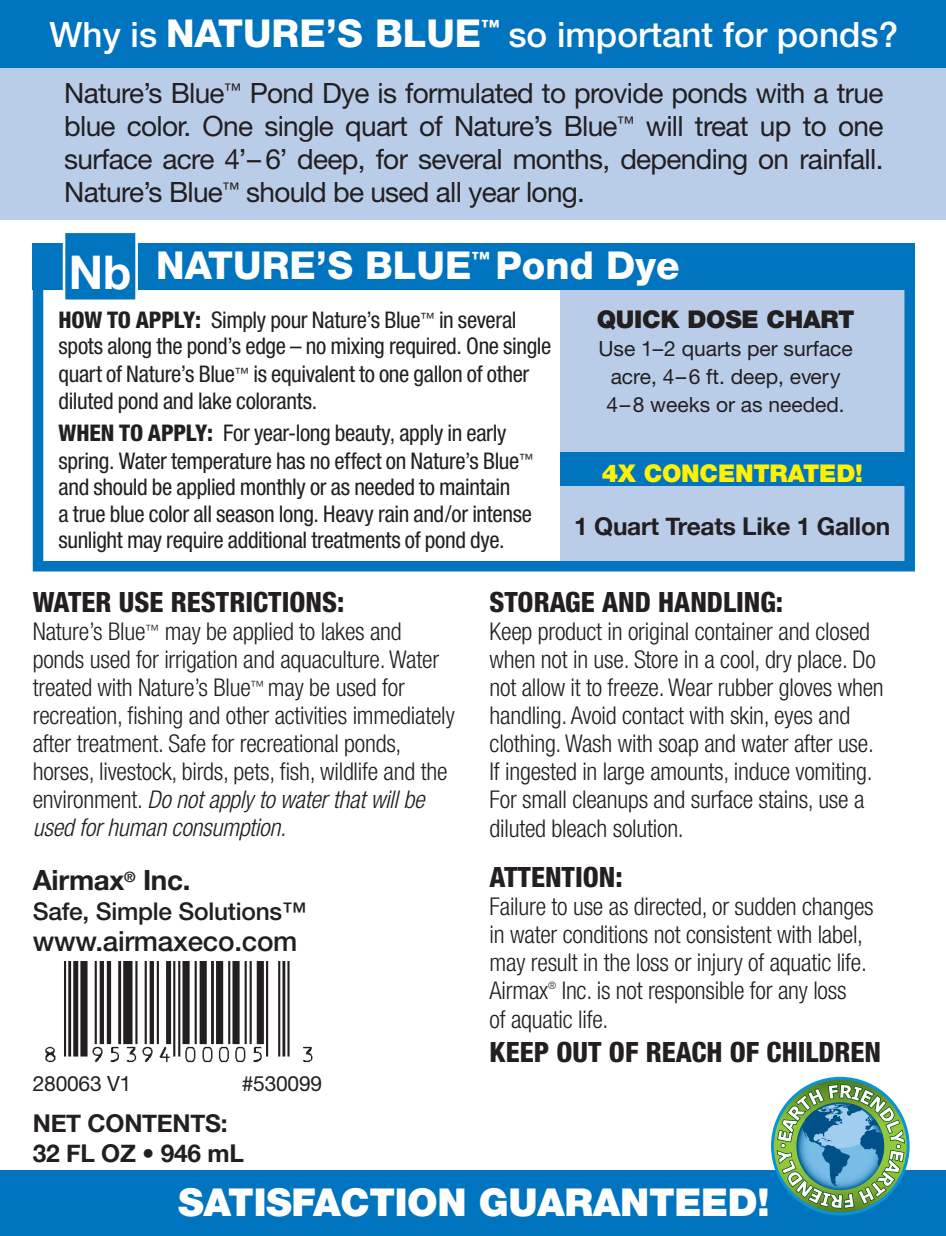
<style>
.page{position:relative;width:946px;height:1236px;background:#fff}
.page>*{position:absolute;margin:0;border:0;box-sizing:border-box;transform-origin:0 0}
.t1{font:700 46.55px "Helvetica Neue";color:#fff}
.t2{font:900 38.5px "Helvetica Neue";letter-spacing:-.01em;color:#fff}
.t3{font:800 38.5px "Helvetica Neue";color:#fff}
.t4{font:500 35px "Helvetica Neue";color:#fff}
.t5{font:28px/32.9px "Helvetica Neue";letter-spacing:-.025em;color:#231f20;text-align:justify}
.t6{font:800 condensed 28px "Helvetica Neue";color:#231f20}
.t7{font:500 27.65px "Helvetica Neue";letter-spacing:-.01em;color:#231f20}
.t8{font:700 27.65px "Helvetica Neue";letter-spacing:-.01em;color:#231f20}
.t9{font:300 condensed 24.5px/28px "Helvetica Neue";letter-spacing:-.01em;color:#231f20}
.t10{font:700 24.5px/29.8px "Helvetica Neue";letter-spacing:-.01em;color:#231f20}
.t11{font:500 24.5px "Helvetica Neue";letter-spacing:-.01em;color:#231f20}
.t12{font:900 24.5px "Helvetica Neue";letter-spacing:-.01em;color:#fff101}
.t13{font:900 24.5px "Helvetica Neue";letter-spacing:-.01em;color:#231f20}
.t14{font:condensed 23.1px/26.6px "Helvetica Neue";letter-spacing:-.015em;color:#231f20}
.t15{font:21px/28px "Helvetica Neue";color:#231f20;text-align:center}
.t16{font:300 condensed 10.15px "Helvetica Neue";color:#231f20}
.s1{font-weight:800;font-size:38.5px}
.s2{font-weight:800}
.s3{font-style:italic}
</style>
<div class="page">
<div style="left:0;top:0;width:946px;height:220px;background:#b9cde9"></div>
<div style="left:560px;top:243px;width:347px;height:319px;background:#b9cde9"></div>
<div style="left:0;top:1170px;width:946px;height:66px;background:#0074be"></div>
<div style="left:33px;top:243px;width:882px;height:328px;border:10px solid #0074be"></div>
<div style="left:0;top:0;width:946px;height:67px;background:#0074be"></div>
<div style="left:33px;top:243px;width:882px;height:47px;background:#0074be"></div>
<div style="left:63px;top:230px;width:75px;height:72px;background:#0074be;border:3px solid #fff"></div>
<div style="left:560px;top:452px;width:349px;height:33px;background:#0074be"></div>
<svg style="left:771px;top:1077px;width:138px;height:138px"></svg>
<img style="left:45px;top:961px;width:268px;height:102px">
<h3 class="t4" style="left:50px;top:14px;width:850px">Why is <span class="s1">NATURE’S BLUE</span><sup>™</sup> so important for ponds?</h3>
<p class="t5" style="left:64px;top:77px;width:821px">Nature’s Blue<sup>™</sup> Pond Dye is formulated to provide ponds with a true blue color. One single quart of Nature’s Blue<sup>™</sup> will treat up to one surface acre 4’ – 6’ deep, for several months, depending on rainfall.<br>Nature’s Blue<sup>™</sup> should be used all year long.</p>
<h1 class="t1" style="left:69px;top:243px;width:64px">Nb</h1>
<h2 class="t3" style="left:156px;top:242px;width:525px">NATURE’S BLUE<sup>™</sup> Pond Dye</h2>
<p class="t14" style="left:59px;top:306px;width:494px"><span class="s2">HOW TO APPLY:</span> Simply pour Nature’s Blue<sup>™</sup> in several spots along the pond’s edge – no mixing required. One single quart of Nature’s Blue<sup>™</sup> is equivalent to one gallon of other diluted pond and lake colorants.</p>
<p class="t14" style="left:59px;top:419px;width:476px"><span class="s2">WHEN TO APPLY:</span> For year-long beauty, apply in early spring. Water temperature has no effect on Nature’s Blue<sup>™ </sup>and should be applied monthly or as needed to maintain<br>a true blue color all season long. Heavy rain and/or intense sunlight may require additional treatments of pond dye.</p>
<p class="t13" style="left:597px;top:305px;width:259px">QUICK DOSE CHART</p>
<p class="t15" style="left:598px;top:334px;width:256px">Use 1–2 quarts per surface acre, 4–6 ft. deep, every<br>4–8 weeks or as needed.</p>
<p class="t12" style="left:602px;top:458px;width:263px">4X CONCENTRATED!</p>
<p class="t10" style="left:574px;top:511px;width:317px">1 Quart Treats Like 1 Gallon</p>
<p class="t6" style="left:33px;top:584px;width:313px">WATER USE RESTRICTIONS:</p>
<p class="t9" style="left:33px;top:617px;width:423px">Nature’s Blue<sup>™</sup> may be applied to lakes and ponds used for irrigation and aquaculture. Water treated with Nature’s Blue<sup>™</sup> may be used for recreation, fishing and other activities immediately after treatment. Safe for recreational ponds, horses, livestock, birds, pets, fish, wildlife and the environment. <span class="s3">Do not apply to water that will be used for human consumption.</span></p>
<p class="t8" style="left:33px;top:863px;width:159px">Airmax<sup>®</sup> Inc.</p>
<p class="t11" style="left:33px;top:897px;width:275px">Safe, Simple Solutions™</p>
<p class="t7" style="left:33px;top:924px;width:266px">www.airmaxeco.com</p>
<p class="t15" style="left:33px;top:1068px;width:100px">280063 V1</p>
<p class="t15" style="left:242px;top:1068px;width:82px">#530099</p>
<p class="t10" style="left:33px;top:1107px;width:213px">NET CONTENTS:<br>32 FL OZ • 946 mL</p>
<p class="t6" style="left:490px;top:584px;width:295px">STORAGE AND HANDLING:</p>
<p class="t9" style="left:490px;top:617px;width:396px">Keep product in original container and closed when not in use. Store in a cool, dry place. Do not allow it to freeze. Wear rubber gloves when handling. Avoid contact with skin, eyes and clothing. Wash with soap and water after use.<br>If ingested in large amounts, induce vomiting.<br>For small cleanups and surface stains, use a diluted bleach solution.</p>
<p class="t6" style="left:490px;top:859px;width:135px">ATTENTION:</p>
<p class="t9" style="left:490px;top:892px;width:386px">Failure to use as directed, or sudden changes in water conditions not consistent with label, may result in the loss or injury of aquatic life.<br>Airmax</p>
<p class="t9" style="left:490px;top:975px;width:358px;line-height:29.4px;text-indent:72px">Inc. is not responsible for any loss of aquatic life.</p>
<p class="t6" style="left:490px;top:1035px;width:393px">KEEP OUT OF REACH OF CHILDREN</p>
<p class="t16" style="left:548px;top:980px;width:10px">®</p>
<h2 class="t2" style="left:178px;top:1178px;width:593px">SATISFACTION GUARANTEED!</h2>
</div>
